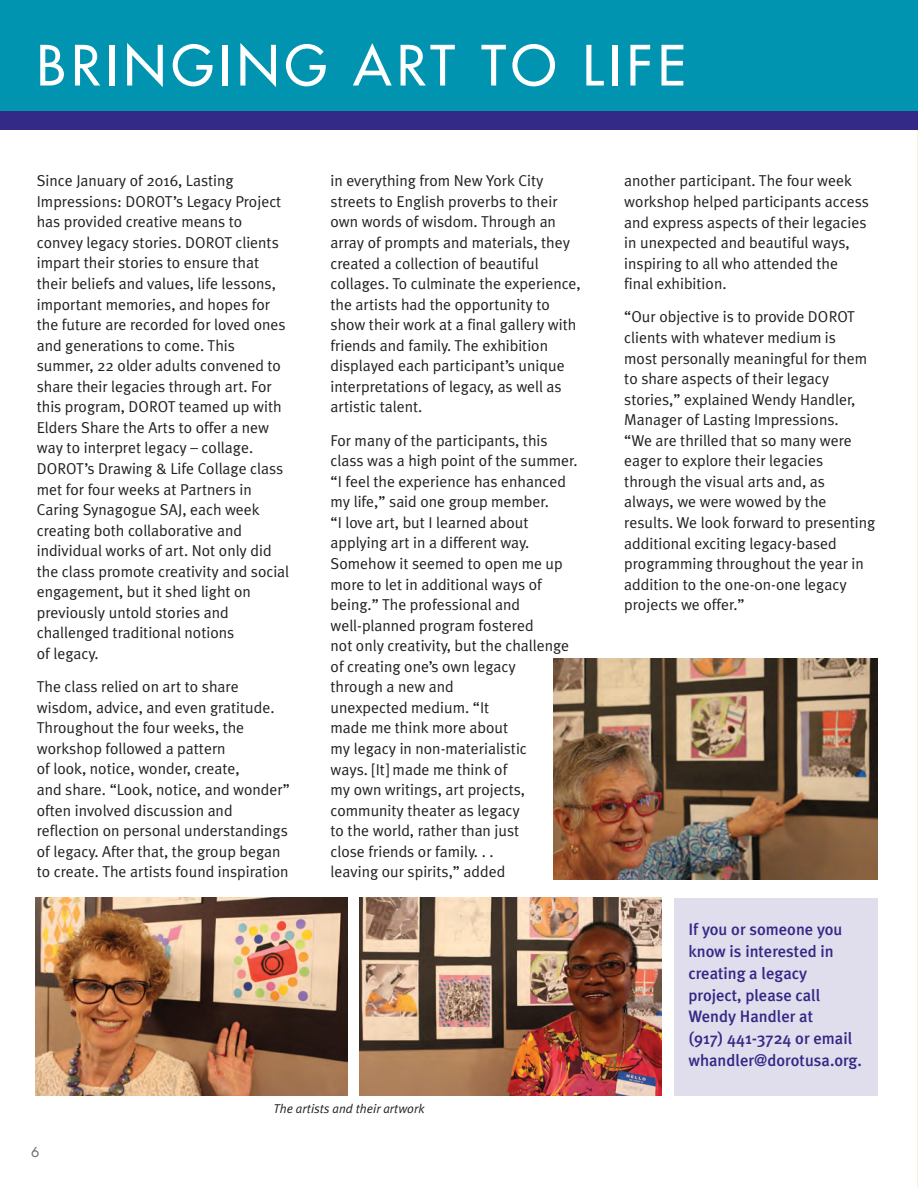
<style>
.page{position:relative;width:918px;height:1188px;background:#fff}
.page>*{position:absolute;margin:0;border:0;box-sizing:border-box;transform-origin:0 0}
.t1{font:54px "Futura";letter-spacing:.1em;color:#fff}
.t2{font:500 16.5px/21.9px "Meta Plus";color:#332986}
.t3{font:15.75px/20.5px "Meta Plus Normal";color:#231f20}
.t4{font:13.5px "Futura";color:#666868}
.t5{font:italic 12.75px "Meta Plus Normal";color:#231f20}
</style>
<div class="page">
<div style="left:674px;top:898px;width:203px;height:198px;background:#e0dded"></div>
<hr style="left:917px;top:130px;width:1px;height:1058px;background:#fdeed8">
<div style="left:0;top:0;width:918px;height:123px;background:#0094b0"></div>
<div style="left:0;top:111px;width:918px;height:19px;background:#332986"></div>
<img style="left:553px;top:658px;width:325px;height:222px">
<img style="left:36px;top:898px;width:311px;height:198px">
<img style="left:359px;top:898px;width:303px;height:198px">
<h1 class="t1" style="left:37px;top:39px;width:650px">BRINGING ART TO LIFE</h1>
<p class="t3" style="left:37px;top:171px;width:254px">Since January of 2016, Lasting Impressions: DOROT’s Legacy Project has provided creative means to convey legacy stories. DOROT clients impart their stories to ensure that their beliefs and values, life lessons, important memories, and hopes for the future are recorded for loved ones and generations to come. This summer, 22 older adults convened to share their legacies through art. For this program, DOROT teamed up with Elders Share the Arts to offer a new way to interpret legacy – collage.<br>DOROT’s Drawing &amp; Life Collage class met for four weeks at Partners in Caring Synagogue SAJ, each week creating both collaborative and individual works of art. Not only did the class promote creativity and social engagement, but it shed light on previously untold stories and challenged traditional notions<br>of legacy.</p>
<p class="t3" style="left:37px;top:677px;width:255px">The class relied on art to share wisdom, advice, and even gratitude.<br>Throughout the four weeks, the workshop followed a pattern<br>of look, notice, wonder, create,<br>and share. “Look, notice, and wonder” often involved discussion and reflection on personal understandings of legacy. After that, the group began to create. The artists found inspiration</p>
<p class="t3" style="left:331px;top:171px;width:252px">in everything from New York City streets to English proverbs to their own words of wisdom. Through an array of prompts and materials, they created a collection of beautiful collages. To culminate the experience, the artists had the opportunity to show their work at a final gallery with friends and family. The exhibition displayed each participant’s unique interpretations of legacy, as well as artistic talent.</p>
<p class="t3" style="left:331px;top:430px;width:249px">For many of the participants, this class was a high point of the summer. “I feel the experience has enhanced my life,” said one group member.<br>“I love art, but I learned about applying art in a different way.<br>Somehow it seemed to open me up more to let in additional ways of being.” The professional and well-planned program fostered<br>not only creativity, but the challenge of creating one’s own legacy<br>through a new and<br>unexpected medium. “It<br>made me think more about<br>my legacy in non-materialistic<br>ways. [It] made me think of<br>my own writings, art projects, community theater as legacy<br>to the world, rather than just<br>close friends or family. . .<br>leaving our spirits,” added</p>
<p class="t4" style="left:31px;top:1146px;width:10px">6</p>
<p class="t5" style="left:273px;top:1101px;width:153px">The artists and their artwork</p>
<p class="t3" style="left:624px;top:171px;width:246px">another participant. The four week workshop helped participants access and express aspects of their legacies in unexpected and beautiful ways, inspiring to all who attended the final exhibition.</p>
<p class="t3" style="left:624px;top:307px;width:253px">“Our objective is to provide DOROT clients with whatever medium is<br>most personally meaningful for them to share aspects of their legacy stories,” explained Wendy Handler,<br>Manager of Lasting Impressions.<br>“We are thrilled that so many were eager to explore their legacies through the visual arts and, as always, we were wowed by the results. We look forward to presenting additional exciting legacy-based programming throughout the year in addition to the one-on-one legacy projects we offer.”</p>
<p class="t2" style="left:688px;top:919px;width:175px">If you or someone you know is interested in creating a legacy project, please call<br>Wendy Handler at<br>(917) 441-3724 or email whandler@dorotusa.org.</p>
</div>
